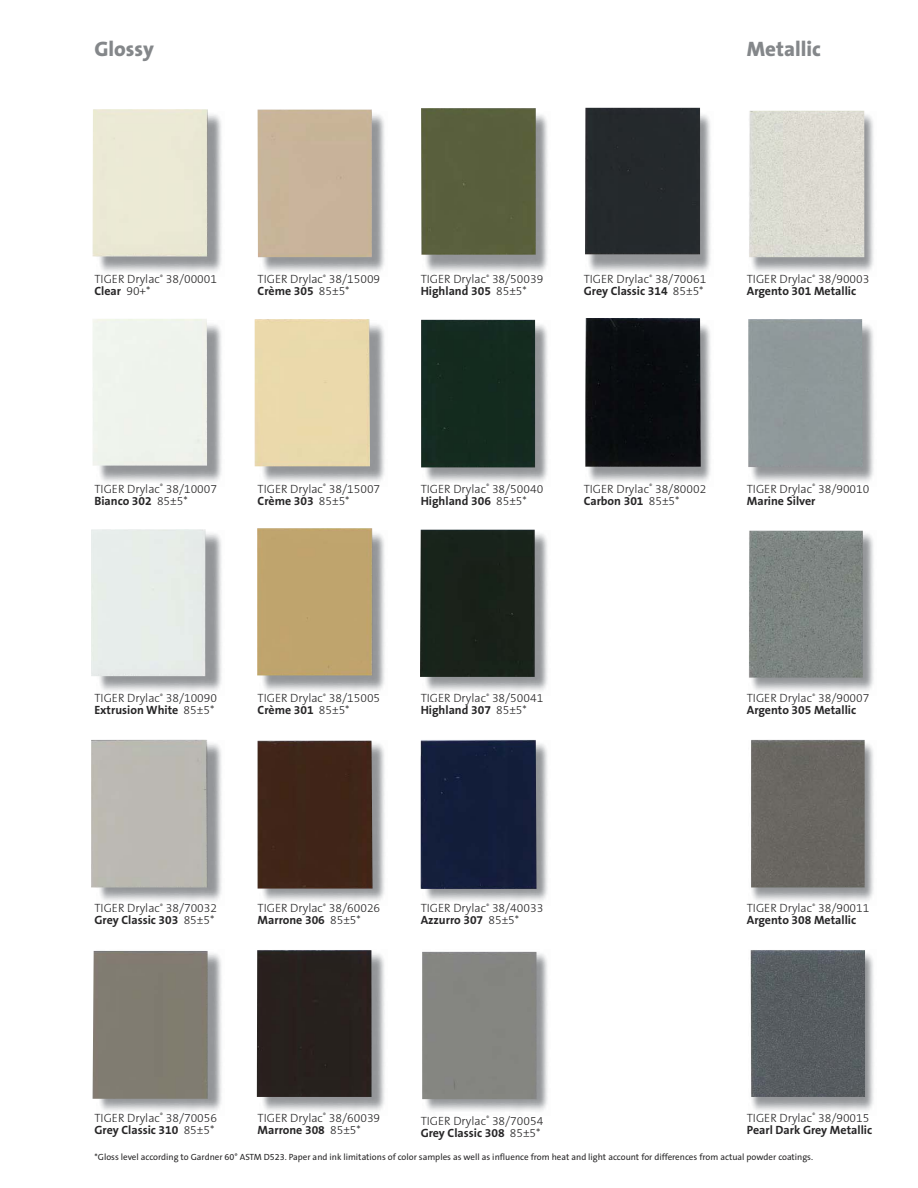
<style>
.page{position:relative;width:918px;height:1188px;background:#fff}
.page>*{position:absolute;margin:0;border:0;box-sizing:border-box;transform-origin:0 0}
.t1{font:800 21px "The Sans B8";color:#84878a}
.t2{font:300 12px "The Sans B3";color:#272627}
.t3{font:700 12px "The Sans B7";color:#272627}
.t4{font:9px "The Sans B5 Plain";color:#272627}
.s1{font-family:"The Sans B3";font-weight:300}
</style>
<div class="page">
<img style="left:865px;top:114px;width:9px;height:158px">
<img style="left:865px;top:324px;width:9px;height:158px">
<img style="left:865px;top:533px;width:9px;height:158px">
<img style="left:99px;top:1099px;width:123px;height:13px">
<img style="left:262px;top:1099px;width:123px;height:13px">
<img style="left:865px;top:743px;width:9px;height:158px">
<img style="left:423px;top:1099px;width:125px;height:13px">
<img style="left:751px;top:953px;width:123px;height:159px">
<img style="left:91px;top:108px;width:774px;height:991px">
<h1 class="t1" style="left:95px;top:40px;width:61px">Glossy</h1>
<h1 class="t1" style="left:747px;top:40px;width:76px">Metallic</h1>
<p class="t2" style="left:95px;top:273px;width:124px">TIGER Drylac<sup>®</sup> 38/00001</p>
<p class="t3" style="left:95px;top:286px;width:58px">Clear <span class="s1">90+*</span></p>
<p class="t2" style="left:258px;top:273px;width:124px">TIGER Drylac<sup>®</sup> 38/15009</p>
<p class="t3" style="left:258px;top:286px;width:94px">Crème 305 <span class="s1">85±5*</span></p>
<p class="t2" style="left:421px;top:273px;width:124px">TIGER Drylac<sup>®</sup> 38/50039</p>
<p class="t3" style="left:421px;top:286px;width:108px">Highland 305 <span class="s1">85±5*</span></p>
<p class="t2" style="left:584px;top:273px;width:124px">TIGER Drylac<sup>®</sup> 38/70061</p>
<p class="t3" style="left:584px;top:286px;width:121px">Grey Classic 314 <span class="s1">85±5*</span></p>
<p class="t2" style="left:747px;top:273px;width:124px">TIGER Drylac<sup>®</sup> 38/90003</p>
<p class="t3" style="left:747px;top:286px;width:111px">Argento 301 Metallic</p>
<p class="t2" style="left:95px;top:482px;width:124px">TIGER Drylac<sup>®</sup> 38/10007</p>
<p class="t3" style="left:95px;top:495px;width:95px">Bianco 302 <span class="s1">85±5*</span></p>
<p class="t2" style="left:258px;top:482px;width:124px">TIGER Drylac<sup>®</sup> 38/15007</p>
<p class="t3" style="left:258px;top:495px;width:94px">Crème 303 <span class="s1">85±5*</span></p>
<p class="t2" style="left:421px;top:482px;width:124px">TIGER Drylac<sup>®</sup> 38/50040</p>
<p class="t3" style="left:421px;top:495px;width:108px">Highland 306 <span class="s1">85±5*</span></p>
<p class="t2" style="left:584px;top:482px;width:124px">TIGER Drylac<sup>®</sup> 38/80002</p>
<p class="t3" style="left:584px;top:495px;width:97px">Carbon 301 <span class="s1">85±5*</span></p>
<p class="t2" style="left:747px;top:482px;width:124px">TIGER Drylac<sup>®</sup> 38/90010</p>
<p class="t3" style="left:747px;top:495px;width:70px">Marine Silver</p>
<p class="t2" style="left:95px;top:692px;width:124px">TIGER Drylac<sup>®</sup> 38/10090</p>
<p class="t3" style="left:95px;top:705px;width:121px">Extrusion White <span class="s1">85±5*</span></p>
<p class="t2" style="left:258px;top:692px;width:124px">TIGER Drylac<sup>®</sup> 38/15005</p>
<p class="t3" style="left:258px;top:705px;width:94px">Crème 301 <span class="s1">85±5*</span></p>
<p class="t2" style="left:421px;top:692px;width:124px">TIGER Drylac<sup>®</sup> 38/50041</p>
<p class="t3" style="left:421px;top:705px;width:108px">Highland 307 <span class="s1">85±5*</span></p>
<p class="t2" style="left:747px;top:692px;width:124px">TIGER Drylac<sup>®</sup> 38/90007</p>
<p class="t3" style="left:747px;top:705px;width:111px">Argento 305 Metallic</p>
<p class="t2" style="left:95px;top:902px;width:124px">TIGER Drylac<sup>®</sup> 38/70032</p>
<p class="t3" style="left:95px;top:915px;width:121px">Grey Classic 303 <span class="s1">85±5*</span></p>
<p class="t2" style="left:258px;top:902px;width:124px">TIGER Drylac<sup>®</sup> 38/60026</p>
<p class="t3" style="left:258px;top:915px;width:105px">Marrone 306 <span class="s1">85±5*</span></p>
<p class="t2" style="left:421px;top:902px;width:124px">TIGER Drylac<sup>®</sup> 38/40033</p>
<p class="t3" style="left:421px;top:915px;width:100px">Azzurro 307 <span class="s1">85±5*</span></p>
<p class="t2" style="left:747px;top:902px;width:124px">TIGER Drylac<sup>®</sup> 38/90011</p>
<p class="t3" style="left:747px;top:915px;width:111px">Argento 308 Metallic</p>
<p class="t2" style="left:95px;top:1112px;width:124px">TIGER Drylac<sup>®</sup> 38/70056</p>
<p class="t3" style="left:95px;top:1125px;width:121px">Grey Classic 310 <span class="s1">85±5*</span></p>
<p class="t2" style="left:747px;top:1112px;width:124px">TIGER Drylac<sup>®</sup> 38/90015</p>
<p class="t3" style="left:747px;top:1125px;width:127px">Pearl Dark Grey Metallic</p>
<p class="t4" style="left:95px;top:1153px;width:720px">*Gloss level according to Gardner 60° ASTM D523. Paper and ink limitations of color samples as well as influence from heat and light account for differences from actual powder coatings.</p>
<p class="t2" style="left:258px;top:1112px;width:124px">TIGER Drylac<sup>®</sup> 38/60039</p>
<p class="t3" style="left:258px;top:1125px;width:105px">Marrone 308 <span class="s1">85±5*</span></p>
<p class="t2" style="left:421px;top:1115px;width:124px">TIGER Drylac<sup>®</sup> 38/70054</p>
<p class="t3" style="left:421px;top:1128px;width:121px">Grey Classic 308 <span class="s1">85±5*</span></p>
</div>
